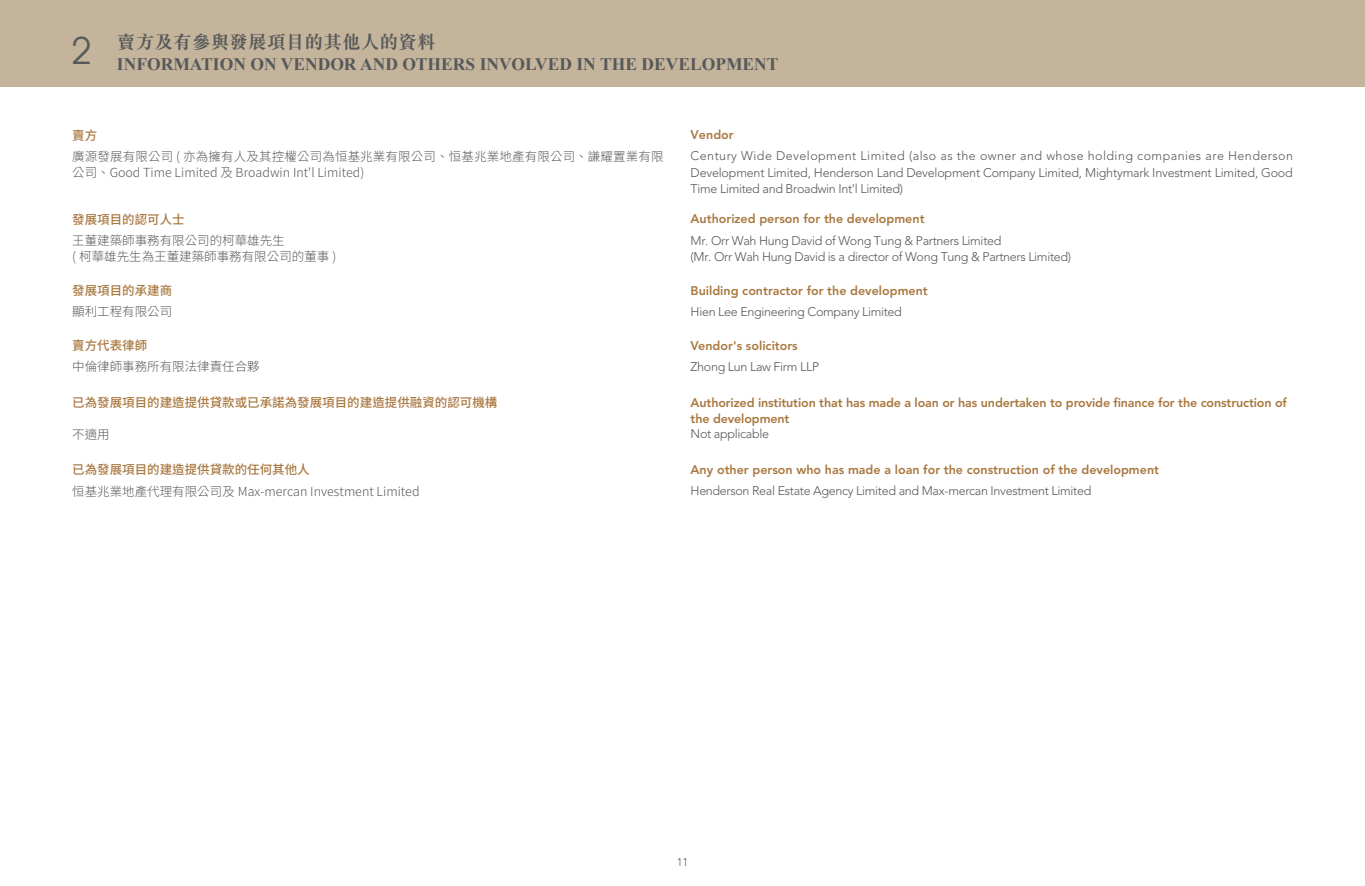
<style>
.page{position:relative;width:1365px;height:886px;background:#fff}
.page>*{position:absolute;margin:0;border:0;box-sizing:border-box;transform-origin:0 0}
.t1{font:700 18.75px "M Sung HK";color:#57585a}
.t2{font:700 17.5px "Times New Roman";color:#57585a}
.t3{font:300 12.5px/16.2px "Avenir LT Std";letter-spacing:-.025em;color:#57585a;text-align:justify}
.t4{font:800 12.5px/16.2px "Avenir LT Std";color:#a9773f}
.t5{font:300 12.5px/16.2px "Noto Sans TC";color:#57585a}
.t6{font:500 12.5px "Noto Sans CJ Ktc";color:#a9773f}
.t7{font:300 11.25px "Avenir LT Std";color:#57585a}
.s1{font-family:"Avant Garde IT Cby BT";font-weight:400;font-size:37.5px}
</style>
<div class="page">
<div style="left:0;top:0;width:1364px;height:86px;background:#c3b49b"></div>
<h1 class="t1" style="left:71px;top:29px;width:366px"><span class="s1">2</span> 賣方及有參與發展項目的其他人的資料</h1>
<h2 class="t2" style="left:117px;top:51px;width:663px">INFORMATION ON VENDOR AND OTHERS INVOLVED IN THE DEVELOPMENT</h2>
<p class="t6" style="left:72px;top:128px;width:26px">賣方</p>
<p class="t4" style="left:690px;top:127px;width:45px">Vendor</p>
<p class="t5" style="left:72px;top:148px;width:593px">廣源發展有限公司 ( 亦為擁有人及其控權公司為恒基兆業有限公司、恒基兆業地產有限公司、謙耀置業有限公司、Good Time Limited 及 Broadwin Int'l Limited)</p>
<p class="t3" style="left:690px;top:148px;width:604px">Century Wide Development Limited (also as the owner and whose holding companies are Henderson Development Limited, Henderson Land Development Company Limited, Mightymark Investment Limited, Good Time Limited and Broadwin Int'l Limited)</p>
<p class="t6" style="left:72px;top:212px;width:114px">發展項目的認可人士</p>
<p class="t4" style="left:690px;top:211px;width:235px">Authorized person for the development</p>
<p class="t5" style="left:72px;top:233px;width:266px">王董建築師事務有限公司的柯華雄先生<br>( 柯華雄先生為王董建築師事務有限公司的董事 )</p>
<p class="t3" style="left:690px;top:232px;width:382px">Mr. Orr Wah Hung David of Wong Tung &amp; Partners Limited<br>(Mr. Orr Wah Hung David is a director of Wong Tung &amp; Partners Limited)</p>
<p class="t6" style="left:72px;top:283px;width:101px">發展項目的承建商</p>
<p class="t4" style="left:690px;top:282px;width:239px">Building contractor for the development</p>
<p class="t5" style="left:72px;top:304px;width:101px">顯利工程有限公司</p>
<p class="t3" style="left:690px;top:303px;width:213px">Hien Lee Engineering Company Limited</p>
<p class="t6" style="left:72px;top:339px;width:76px">賣方代表律師</p>
<p class="t4" style="left:690px;top:337px;width:109px">Vendor's solicitors</p>
<p class="t5" style="left:72px;top:359px;width:189px">中倫律師事務所有限法律責任合夥</p>
<p class="t3" style="left:690px;top:359px;width:130px">Zhong Lun Law Firm LLP</p>
<p class="t6" style="left:72px;top:395px;width:426px">已為發展項目的建造提供貸款或已承諾為發展項目的建造提供融資的認可機構</p>
<p class="t4" style="left:690px;top:394px;width:597px">Authorized institution that has made a loan or has undertaken to provide finance for the construction of the development</p>
<p class="t5" style="left:72px;top:426px;width:39px">不適用</p>
<p class="t3" style="left:690px;top:426px;width:80px">Not applicable</p>
<p class="t6" style="left:72px;top:463px;width:239px">已為發展項目的建造提供貸款的任何其他人</p>
<p class="t4" style="left:690px;top:461px;width:470px">Any other person who has made a loan for the construction of the development</p>
<p class="t5" style="left:72px;top:483px;width:349px">恒基兆業地產代理有限公司及 Max-mercan Investment Limited</p>
<p class="t3" style="left:690px;top:483px;width:402px">Henderson Real Estate Agency Limited and Max-mercan Investment Limited</p>
<p class="t7" style="left:676px;top:855px;width:13px">11</p>
</div>
